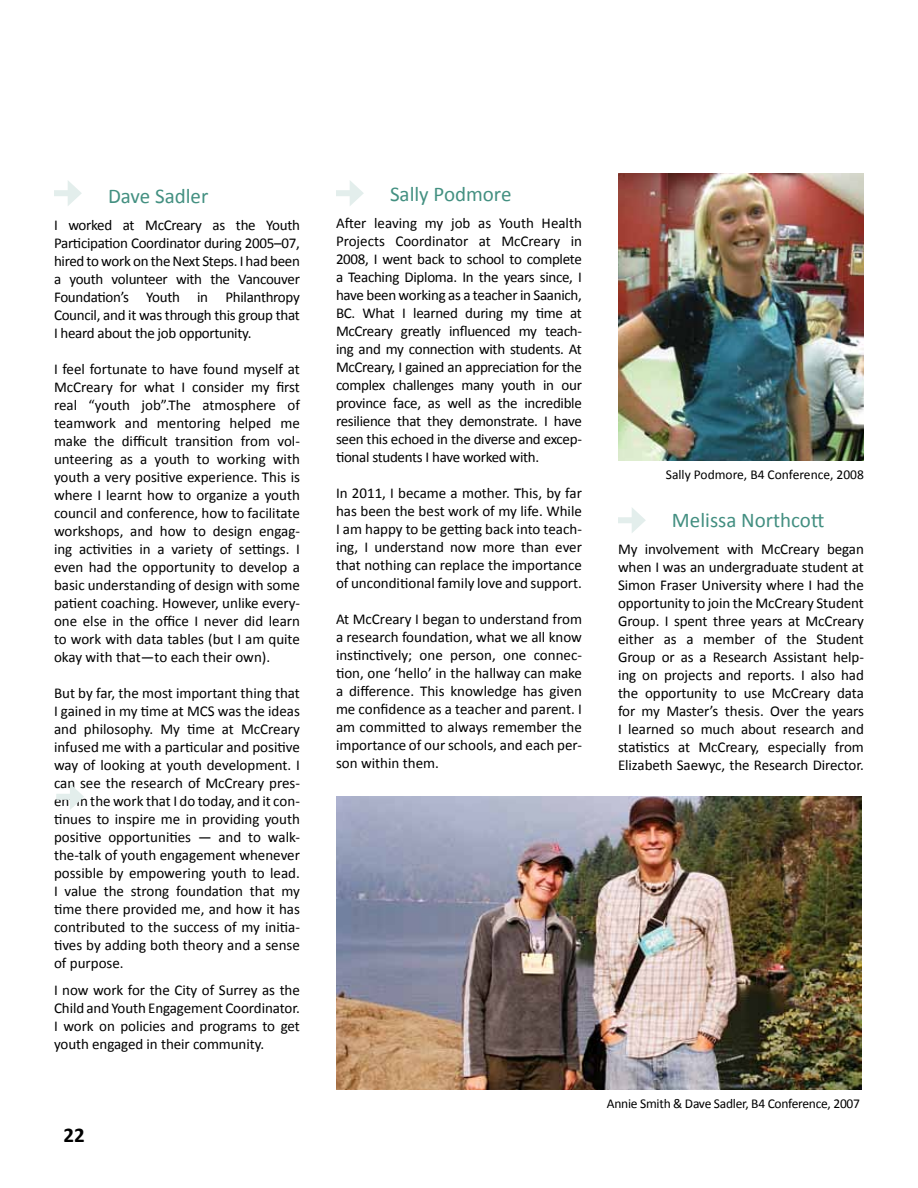
<style>
.page{position:relative;width:918px;height:1188px;background:#fff}
.page>*{position:absolute;margin:0;border:0;box-sizing:border-box;transform-origin:0 0}
.t1{font:21px "Calibri";color:#439081}
.t2{font:21px "Calibri";color:#438f81}
.t3{font:700 21px "Calibri";color:#000}
.t4{font:15px/18px "Calibri";letter-spacing:-.005em;color:#000;text-align:justify}
.t5{font:13.5px "Calibri";letter-spacing:-.02em;color:#000}
.t6{font:13.5px "Calibri";color:#000}
</style>
<div class="page">
<div style="left:54px;top:190px;width:19px;height:6px;background:#e3eeec"></div>
<svg style="left:68px;top:181px;width:14px;height:25px"></svg>
<div style="left:336px;top:190px;width:19px;height:6px;background:#e3eeec"></div>
<svg style="left:350px;top:181px;width:14px;height:25px"></svg>
<div style="left:618px;top:517px;width:19px;height:6px;background:#e3eeec"></div>
<svg style="left:632px;top:508px;width:14px;height:25px"></svg>
<div style="left:56px;top:794px;width:19px;height:6px;background:#e3eeec"></div>
<svg style="left:70px;top:784px;width:14px;height:26px"></svg>
<img style="left:336px;top:797px;width:526px;height:293px">
<img style="left:618px;top:174px;width:246px;height:287px">
<h1 class="t1" style="left:108px;top:183px;width:102px">Dave Sadler</h1>
<p class="t4" style="left:54px;top:216px;width:247px">I worked at McCreary as the Youth Participation Coordinator during 2005–07, hired to work on the Next Steps. I had been a youth volunteer with the Vancouver Foundation’s Youth in Philanthropy Council, and it was through this group that I heard about the job opportunity.</p>
<p class="t4" style="left:54px;top:360px;width:247px">I feel fortunate to have found myself at McCreary for what I consider my first real “youth job”.The atmosphere of teamwork and mentoring helped me make the difficult transition from vol&shy;unteering as a youth to working with youth a very positive experience. This is where I learnt how to organize a youth council and conference, how to facilitate workshops, and how to design engag&shy;ing activities in a variety of settings. I even had the opportunity to develop a basic understanding of design with some patient coaching. However, unlike every&shy;one else in the office I never did learn to work with data tables (but I am quite okay with that—to each their own).</p>
<p class="t4" style="left:54px;top:684px;width:248px">But by far, the most important thing that I gained in my time at MCS was the ideas and philosophy. My time at McCreary infused me with a particular and positive way of looking at youth development. I can see the research of McCreary pres&shy;ent in the work that I do today, and it con&shy;tinues to inspire me in providing youth positive opportunities — and to walk&shy;the-talk of youth engagement whenever possible by empowering youth to lead.<br>I value the strong foundation that my time there provided me, and how it has contributed to the success of my initia&shy;tives by adding both theory and a sense of purpose.</p>
<p class="t4" style="left:54px;top:981px;width:247px">I now work for the City of Surrey as the Child and Youth Engagement Coordinator.<br>I work on policies and programs to get youth engaged in their community.</p>
<h1 class="t3" style="left:64px;top:1121px;width:23px">22</h1>
<h1 class="t1" style="left:390px;top:181px;width:123px">Sally Podmore</h1>
<p class="t4" style="left:336px;top:214px;width:248px">After leaving my job as Youth Health Projects Coordinator at McCreary in 2008, I went back to school to complete a Teaching Diploma. In the years since, I have been working as a teacher in Saanich, BC. What I learned during my time at McCreary greatly influenced my teach&shy;ing and my connection with students. At McCreary, I gained an appreciation for the complex challenges many youth in our province face, as well as the incredible resilience that they demonstrate. I have seen this echoed in the diverse and excep&shy;tional students I have worked with.</p>
<p class="t4" style="left:336px;top:484px;width:248px">I n 2011, I became a mother. This, by far has been the best work of my life. While I am happy to be getting back into teach&shy;ing, I understand now more than ever that nothing can replace the importance of unconditional family love and support.</p>
<p class="t4" style="left:336px;top:610px;width:248px">At McCreary I began to understand from a research foundation, what we all know instinctively; one person, one connec&shy;tion, one ‘hello’ in the hallway can make a difference. This knowledge has given me confidence as a teacher and parent. I am committed to always remember the importance of our schools, and each per&shy;son within them.</p>
<p class="t6" style="left:666px;top:466px;width:200px">Sally Podmore, B4 Conference, 2008</p>
<h1 class="t2" style="left:672px;top:507px;width:154px">Melissa Northcott</h1>
<p class="t4" style="left:618px;top:540px;width:247px">My involvement with McCreary began when I was an undergraduate student at Simon Fraser University where I had the opportunity to join the McCreary Student Group. I spent three years at McCreary either as a member of the Student Group or as a Research Assistant help&shy;ing on projects and reports. I also had the opportunity to use McCreary data for my Master’s thesis. Over the years I learned so much about research and statistics at McCreary, especially from Elizabeth Saewyc, the Research Director.</p>
<p class="t5" style="left:607px;top:1095px;width:255px">Annie Smith &amp; Dave Sadler, B4 Conference, 2007</p>
</div>
